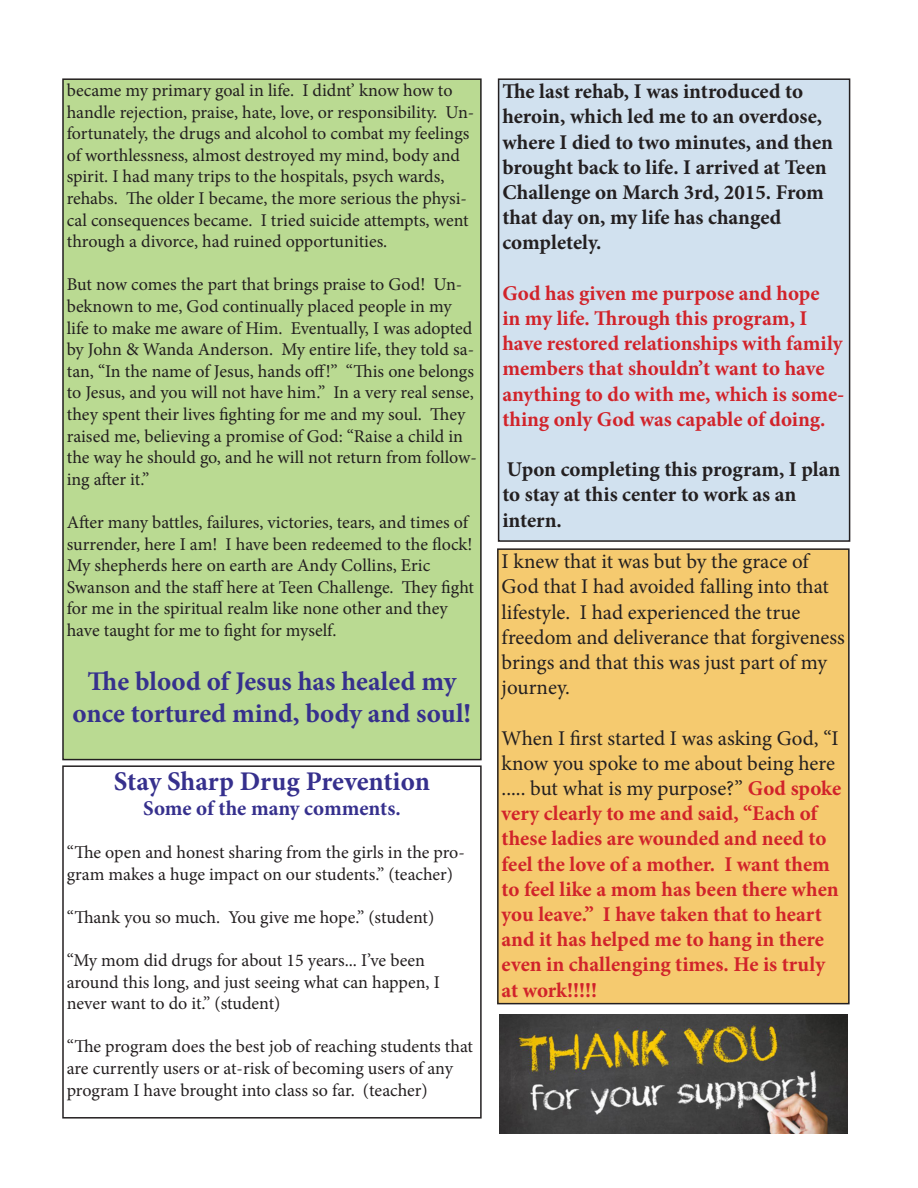
<style>
.page{position:relative;width:918px;height:1188px;background:#fff}
.page>*{position:absolute;margin:0;border:0;box-sizing:border-box;transform-origin:0 0}
.t1{font:700 27px/32.4px "Minion Pro";color:#36308d;text-align:center}
.t2{font:700 21px/25.2px "Minion Pro";color:#d1232a}
.t3{font:700 21px/25.2px "Minion Pro";color:#231f20}
.t4{font:21px/25.2px "Minion Pro";color:#231f20}
.t5{font:700 21px "Minion Pro";color:#36308d}
.t6{font:18px/21.6px "Minion Pro";letter-spacing:-.005em;color:#231f20}
.s1{font-weight:400;color:#231f20}
</style>
<div class="page">
<div style="left:63px;top:79px;width:418px;height:681px;background:#bada92"></div>
<div style="left:62px;top:78px;width:420px;height:682px;border:2px solid #231f20"></div>
<div style="left:498px;top:549px;width:351px;height:455px;background:#f5ca6f"></div>
<div style="left:497px;top:548px;width:353px;height:456px;border:2px solid #231f20"></div>
<div style="left:499px;top:79px;width:351px;height:462px;background:#d1e1ef"></div>
<div style="left:498px;top:78px;width:352px;height:464px;border:2px solid #231f20"></div>
<div style="left:62px;top:765px;width:420px;height:354px;border:2px solid #231f20"></div>
<img style="left:499px;top:1014px;width:349px;height:120px">
<p class="t6" style="left:67px;top:80px;width:409px">became my primary goal in life. I didnt’ know how to handle rejection, praise, hate, love, or responsibility. Un&shy;fortunately, the drugs and alcohol to combat my feelings of worthlessness, almost destroyed my mind, body and spirit. I had many trips to the hospitals, psych wards, rehabs. The older I became, the more serious the physi&shy;cal consequences became. I tried suicide attempts, went through a divorce, had ruined opportunities.</p>
<p class="t6" style="left:67px;top:274px;width:412px">But now comes the part that brings praise to God! Un&shy;beknown to me, God continually placed people in my life to make me aware of Him. Eventually, I was adopted by John &amp; Wanda Anderson. My entire life, they told sa&shy;tan, “In the name of Jesus, hands off!” “This one belongs to Jesus, and you will not have him.” In a very real sense, they spent their lives fighting for me and my soul. They raised me, believing a promise of God: “Raise a child in the way he should go, and he will not return from follow&shy;ing after it.”</p>
<p class="t6" style="left:67px;top:512px;width:409px">After many battles, failures, victories, tears, and times of surrender, here I am! I have been redeemed to the flock!<br>My shepherds here on earth are Andy Collins, Eric Swanson and the staff here at Teen Challenge. They fight for me in the spiritual realm like none other and they have taught for me to fight for myself.</p>
<p class="t1" style="left:73px;top:665px;width:400px">The blood of Jesus has healed my once tortured mind, body and soul!</p>
<p class="t1" style="left:114px;top:764px;width:318px">Stay Sharp Drug Prevention</p>
<p class="t5" style="left:143px;top:793px;width:259px">Some of the many comments.</p>
<p class="t6" style="left:67px;top:842px;width:400px">“The open and honest sharing from the girls in the pro&shy;gram makes a huge impact on our students.” (teacher)</p>
<p class="t6" style="left:67px;top:906px;width:369px">“Thank you so much. You give me hope.” (student)</p>
<p class="t6" style="left:67px;top:950px;width:375px">“My mom did drugs for about 15 years... I’ve been around this long, and just seeing what can happen, I never want to do it.” (student)</p>
<p class="t6" style="left:67px;top:1036px;width:408px">“The program does the best job of reaching students that are currently users or at-risk of becoming users of any program I have brought into class so far. (teacher)</p>
<p class="t3" style="left:502px;top:79px;width:302px">The last rehab, I was introduced to</p>
<p class="t3" style="left:502px;top:104px;width:332px">heroin, which led me to an overdose, where I died to two minutes, and then brought back to life. I arrived at Teen Challenge on March 3rd, 2015. From that day on, my life has changed</p>
<p class="t3" style="left:502px;top:230px;width:101px">completely.</p>
<p class="t2" style="left:502px;top:280px;width:344px">God has given me purpose and hope<br>in my life. Through this program, I have restored relationships with family members that shouldn’t want to have anything to do with me, which is some&shy;thing only God was capable of doing.</p>
<p class="t3" style="left:502px;top:457px;width:340px">Upon completing this program, I plan to stay at this center to work as an</p>
<p class="t3" style="left:502px;top:507px;width:61px">intern.</p>
<p class="t4" style="left:502px;top:549px;width:345px">I knew that it was but by the grace of God that I had avoided falling into that lifestyle. I had experienced the true freedom and deliverance that forgiveness brings and that this was just part of my journey.</p>
<p class="t2" style="left:502px;top:725px;width:341px"><span class="s1">When I first started I was asking God, “I know you spoke to me about being here ..... but what is my purpose?”</span> God spoke very clearly to me and said, “Each of these ladies are wounded and need to feel the love of a mother. I want them to feel like a mom has been there when you leave.” I have taken that to heart and it has helped me to hang in there even in challenging times. He is truly at work!!!!!</p>
</div>
